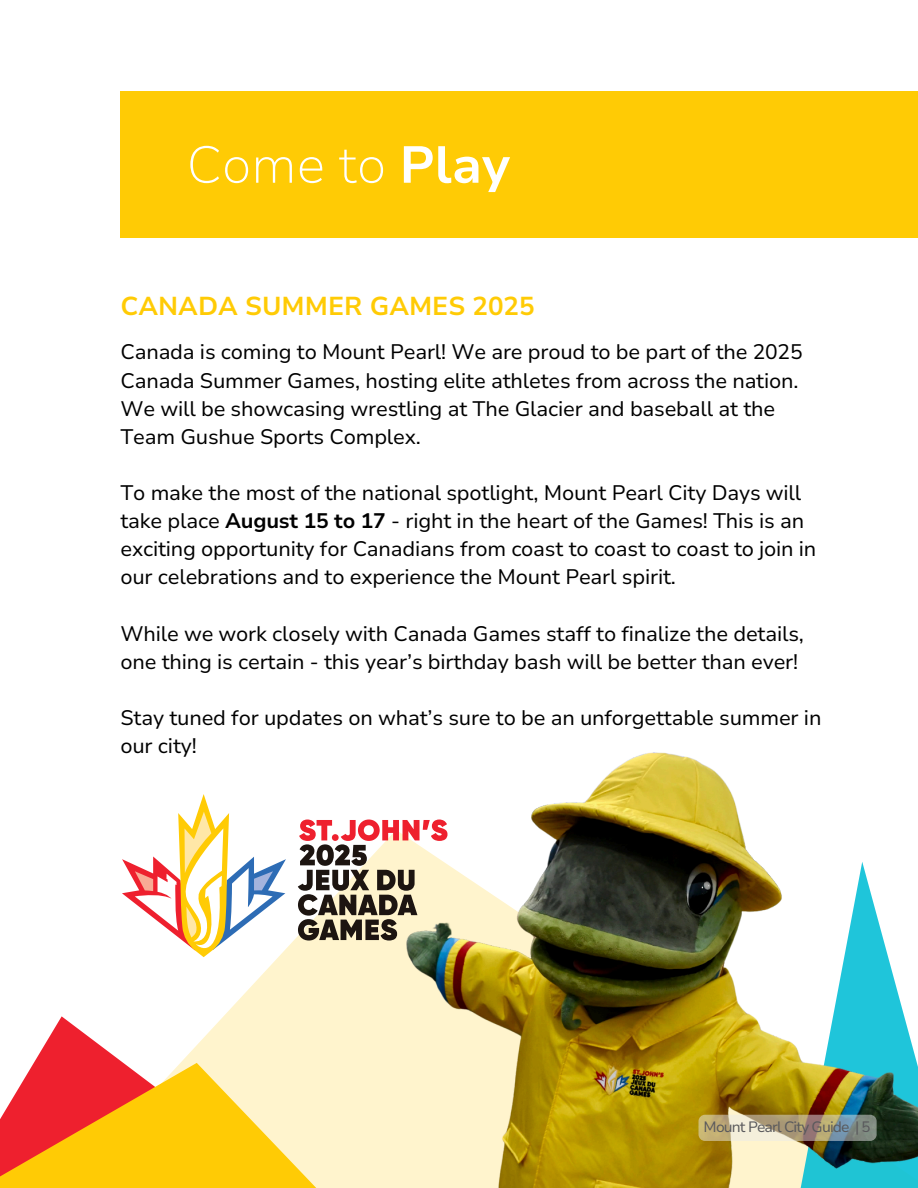
<style>
.page{position:relative;width:918px;height:1188px;background:#fff}
.page>*{position:absolute;margin:0;border:0;box-sizing:border-box;transform-origin:0 0}
.t1{font:200 51.75px "Nunito Sans 10 pt";color:#fff}
.t2{font:700 25.8px "Nunito Sans 10 pt";color:#ffcb05}
.t3{font:21px/28.2px "Nunito Sans 10 pt";letter-spacing:-.01em;color:#000}
.t4{font:15px "Nunito Sans 10 pt";letter-spacing:-.055em;color:#59595c}
.s1{font-weight:700}
</style>
<div class="page">
<div style="left:120px;top:92px;width:798px;height:146px;background:#ffcb05"></div>
<svg style="left:203px;top:957px;width:82px;height:106px;fill:#fff4cd"></svg>
<svg style="left:33px;top:1016px;width:221px;height:47px"></svg>
<svg style="left:0;top:1063px;width:285px;height:125px;background:#faa533"></svg>
<svg style="left:122px;top:794px;width:163px;height:163px"></svg>
<img style="left:285px;top:752px;width:633px;height:436px">
<div style="left:699px;top:1115px;width:178px;height:26px;background:#eaeaeb;border-radius:7px;opacity:.5"></div>
<h3 class="t1" style="left:187px;top:130px;width:325px">Come to <span class="s1">Play</span></h3>
<h3 class="t2" style="left:120px;top:289px;width:416px">CANADA SUMMER GAMES 2025</h3>
<h1 class="t3" style="left:120px;top:338px;width:684px">Canada is coming to Mount Pearl! We are proud to be part of the 2025<br>Canada Summer Games, hosting elite athletes from across the nation.<br>We will be showcasing wrestling at The Glacier and baseball at the Team Gushue Sports Complex.</h1>
<h2 class="t3" style="left:120px;top:479px;width:698px">To make the most of the national spotlight, Mount Pearl City Days will take place <span class="s1">August 15 to 17</span> - right in the heart of the Games! This is an exciting opportunity for Canadians from coast to coast to coast to join in our celebrations and to experience the Mount Pearl spirit.</h2>
<h3 class="t3" style="left:120px;top:620px;width:685px">While we work closely with Canada Games staff to finalize the details, one thing is certain - this year’s birthday bash will be better than ever!</h3>
<h3 class="t3" style="left:120px;top:704px;width:703px">Stay tuned for updates on what’s sure to be an unforgettable summer in our city!</h3>
<p class="t4" style="left:704px;top:1117px;width:168px">Mount Pearl City Guide | 5</p>
</div>
